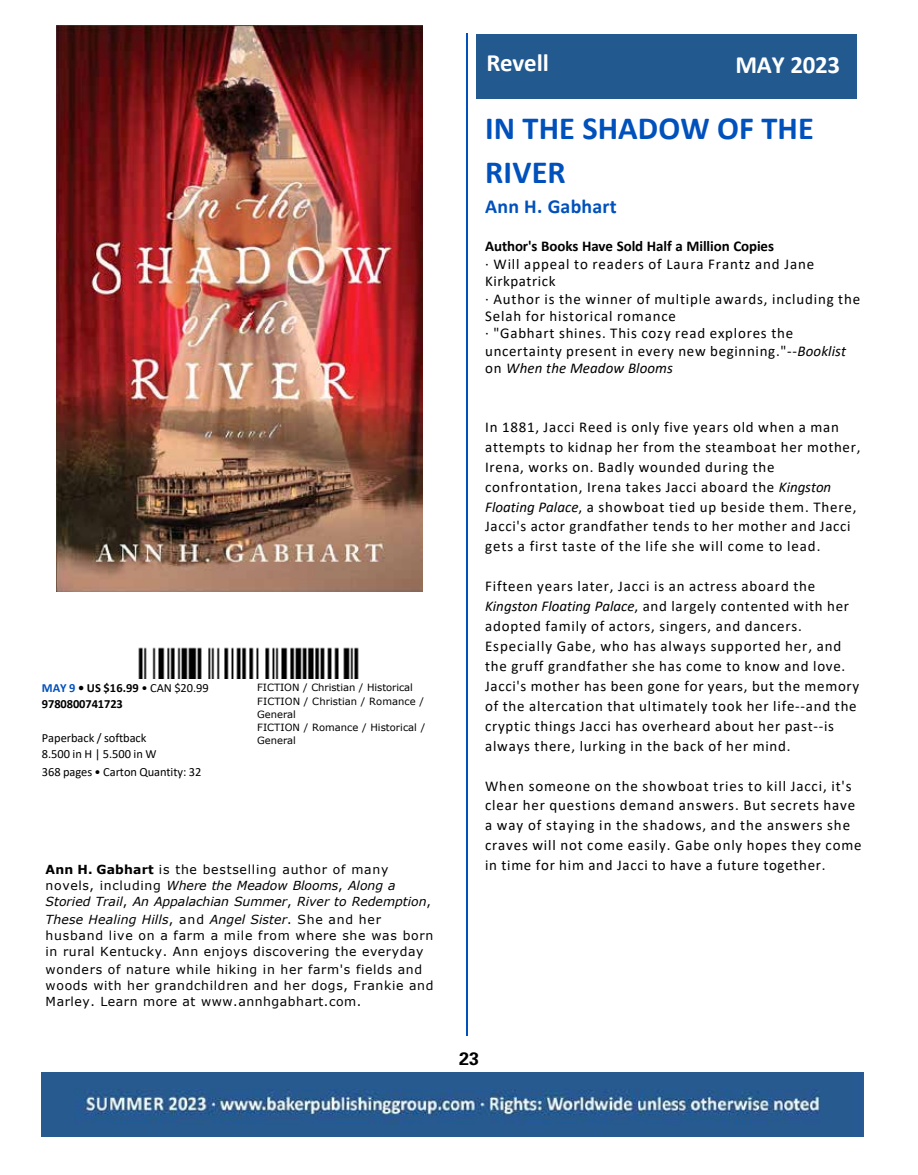
<style>
.page{position:relative;width:918px;height:1175px;background:#fff}
.page>*{position:absolute;margin:0;border:0;box-sizing:border-box;transform-origin:0 0}
.t1{font:700 32.4px/43.5px "Calibri";color:#0051bc}
.t2{font:700 24.9px "Calibri";letter-spacing:-.01em;color:#fff}
.t3{font:700 19.95px "Calibri";letter-spacing:.01em;color:#0051bc}
.t4{font:700 18px "Univers";color:#000}
.t5{font:15px/20px "Calibri";letter-spacing:.055em;color:#000}
.t6{font:700 15px "Calibri";letter-spacing:-.005em;color:#000}
.t7{font:12.45px/16.2px "Verdana";letter-spacing:.05em;color:#000}
.t8{font:italic 12.45px/16.2px "Verdana";color:#000}
.t9{font:12.45px/16.2px "Calibri";letter-spacing:-.005em;color:#000}
.t10{font:700 12.45px/16.2px "Calibri";letter-spacing:-.005em;color:#000}
.t11{font:9.9px/13.6px "Verdana";letter-spacing:.005em;color:#000}
.s1{color:#0051bc}
.s2{font-weight:400}
.s3{font-weight:700;font-style:normal}
.s4{font-style:normal}
.s5{font-style:italic}
</style>
<div class="page">
<img style="left:57px;top:26px;width:366px;height:565px">
<img style="left:138px;top:647px;width:221px;height:31px">
<hr style="left:466px;top:33px;width:2px;height:1002px;background:#0051bc">
<div style="left:476px;top:34px;width:380px;height:64px;background:#22598f"></div>
<img style="left:42px;top:1072px;width:822px;height:64px">
<p class="t10" style="left:42px;top:679px;width:168px"><span class="s1">MAY 9</span> • US $16.99 <span class="s2">• CAN $20.99<br></span>9780800741723</p>
<p class="t9" style="left:42px;top:729px;width:116px">Paperback / softback<br>8.500 in H | 5.500 in W</p>
<p class="t9" style="left:42px;top:763px;width:161px">368 pages • Carton Quantity: 32</p>
<p class="t11" style="left:257px;top:680px;width:168px">FICTION / Christian / Historical<br>FICTION / Christian / Romance /<br>General</p>
<p class="t11" style="left:257px;top:720px;width:169px">FICTION / Romance / Historical /<br>General</p>
<p class="t8" style="left:46px;top:861px;width:387px"><span class="s3">Ann H. Gabhart</span> <span class="s4">is the bestselling author of many novels, including</span> Where the Meadow Blooms<span class="s4">,</span> Along a<br>Storied Trail<span class="s4">,</span> An Appalachian Summer<span class="s4">,</span> River to Redemption<span class="s4">,</span></p>
<p class="t7" style="left:46px;top:911px;width:389px"><span class="s5">These Healing Hills</span>, and <span class="s5">Angel Sister</span>. She and her husband live on a farm a mile from where she was born in rural Kentucky. Ann enjoys discovering the everyday</p>
<p class="t7" style="left:46px;top:960px;width:389px">wonders of nature while hiking in her farm's fields and woods with her grandchildren and her dogs, Frankie and<br>Marley. Learn more at www.annhgabhart.com.</p>
<h2 class="t2" style="left:486px;top:45px;width:64px">Revell</h2>
<h2 class="t2" style="left:735px;top:47px;width:106px">MAY 2023</h2>
<h1 class="t1" style="left:485px;top:106px;width:330px">IN THE SHADOW OF THE<br>RIVER</h1>
<h3 class="t3" style="left:485px;top:192px;width:133px">Ann H. Gabhart</h3>
<p class="t6" style="left:485px;top:236px;width:290px">Author's Books Have Sold Half a Million Copies</p>
<p class="t5" style="left:485px;top:254px;width:377px;line-height:17.4px">· Will appeal to readers of Laura Frantz and Jane Kirkpatrick<br>· Author is the winner of multiple awards, including the Selah for historical romance<br>· "Gabhart shines. This cozy read explores the uncertainty present in every new beginning."--<span class="s5">Booklist </span>on <span class="s5">When the Meadow Blooms</span></p>
<p class="t5" style="left:485px;top:416px;width:377px">In 1881, Jacci Reed is only five years old when a man attempts to kidnap her from the steamboat her mother, Irena, works on. Badly wounded during the confrontation, Irena takes Jacci aboard the <span class="s5">Kingston Floating Palace</span>, a showboat tied up beside them. There, Jacci's actor grandfather tends to her mother and Jacci gets a first taste of the life she will come to lead.</p>
<p class="t5" style="left:485px;top:576px;width:376px">Fifteen years later, Jacci is an actress aboard the <span class="s5">Kingston Floating Palace</span>, and largely contented with her adopted family of actors, singers, and dancers.<br>Especially Gabe, who has always supported her, and the gruff grandfather she has come to know and love.<br>Jacci's mother has been gone for years, but the memory of the altercation that ultimately took her life--and the cryptic things Jacci has overheard about her past--is always there, lurking in the back of her mind.</p>
<p class="t5" style="left:485px;top:775px;width:378px">When someone on the showboat tries to kill Jacci, it's clear her questions demand answers. But secrets have a way of staying in the shadows, and the answers she craves will not come easily. Gabe only hopes they come in time for him and Jacci to have a future together.</p>
<p class="t4" style="left:459px;top:1048px;width:22px">23</p>
</div>
